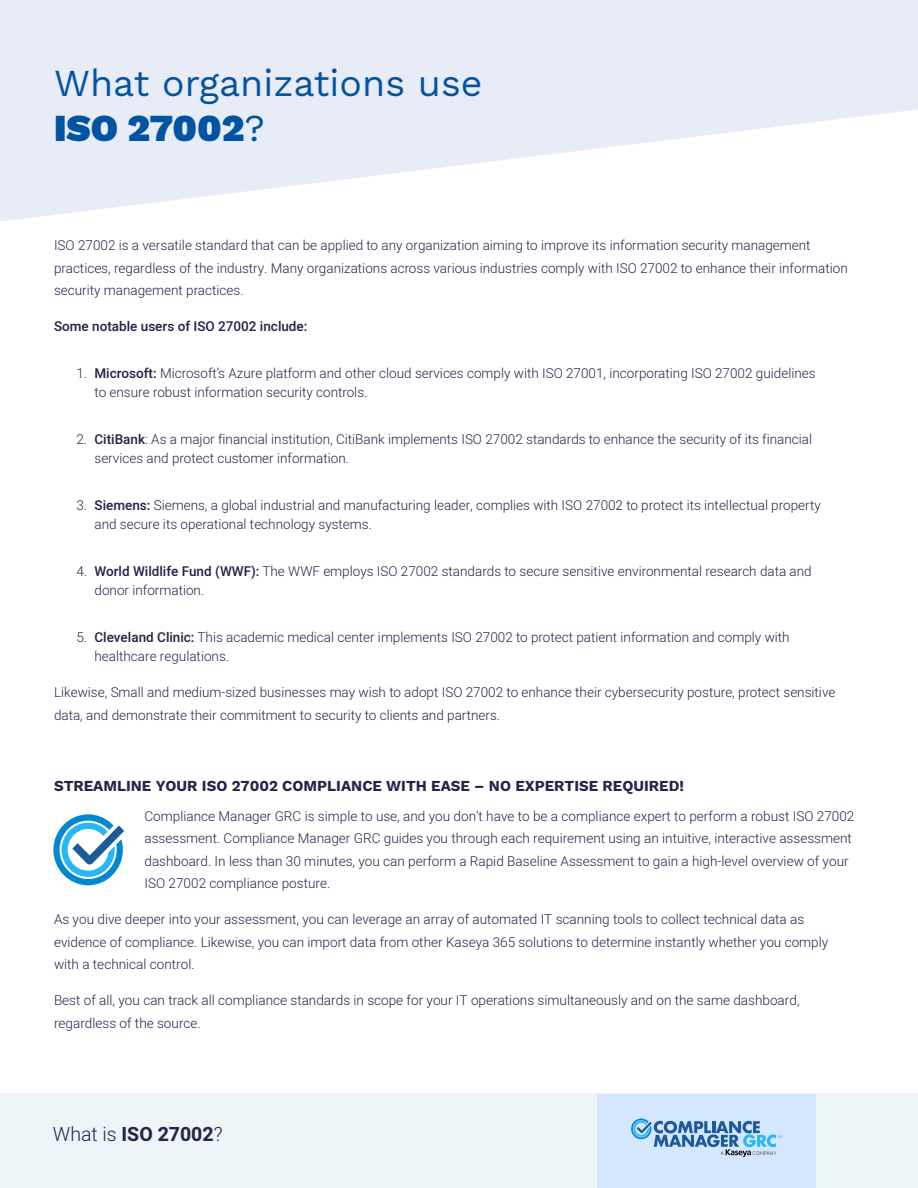
<style>
.page{position:relative;width:918px;height:1188px;background:#fff}
.page>*{position:absolute;margin:0;border:0;box-sizing:border-box;transform-origin:0 0}
.t1{font:37.5px/45px "Work Sans";color:#0253a2}
.t2{font:700 19.5px "Heebo";color:#28234a}
.t3{font:700 15px "Work Sans";color:#28234a}
.t4{font:300 13.5px/22.5px "Heebo";color:#28234a}
.t5{font:500 13.5px "Heebo";color:#28234a}
.s1{font-weight:900}
.s2{font-weight:500}
.s3{font-weight:300}
</style>
<div class="page">
<svg style="left:0;top:0;width:918px;height:221px;fill:#e8ecf6"></svg>
<div style="left:0;top:1093px;width:918px;height:95px;background:#edf5f8"></div>
<div style="left:597px;top:1094px;width:219px;height:94px;background:#d5e6ff"></div>
<svg style="left:631px;top:1118px;width:151px;height:39px"></svg>
<svg style="left:53px;top:814px;width:71px;height:71px"></svg>
<h1 class="t1" style="left:54px;top:60px;width:430px">What organizations use<br><span class="s1">ISO 27002</span>?</h1>
<p class="t4" style="left:54px;top:234px;width:795px">ISO 27002 is a versatile standard that can be applied to any organization aiming to improve its information security management practices, regardless of the industry. Many organizations across various industries comply with ISO 27002 to enhance their information security management practices.</p>
<p class="t5" style="left:54px;top:317px;width:255px">Some notable users of ISO 27002 include:</p>
<p class="t4" style="left:94px;top:363px;width:723px;line-height:19.5px;text-indent:-18px">1. <span class="s2">Microsoft:</span> Microsoft’s Azure platform and other cloud services comply with ISO 27001, incorporating ISO 27002 guidelines to ensure robust information security controls.</p>
<p class="t4" style="left:94px;top:429px;width:719px;line-height:19.5px;text-indent:-18px">2. <span class="s2">CitiBank</span>: As a major financial institution, CitiBank implements ISO 27002 standards to enhance the security of its financial services and protect customer information.</p>
<p class="t4" style="left:94px;top:495px;width:728px;line-height:19.5px;text-indent:-18px">3. <span class="s2">Siemens:</span> Siemens, a global industrial and manufacturing leader, complies with ISO 27002 to protect its intellectual property and secure its operational technology systems.</p>
<p class="t4" style="left:95px;top:561px;width:719px;line-height:19.5px;text-indent:-18px">4. <span class="s2">World Wildlife Fund (WWF):</span> The WWF employs ISO 27002 standards to secure sensitive environmental research data and donor information.</p>
<p class="t4" style="left:94px;top:627px;width:697px;line-height:19.5px;text-indent:-18px">5. <span class="s2">Cleveland Clinic:</span> This academic medical center implements ISO 27002 to protect patient information and comply with healthcare regulations.</p>
<p class="t4" style="left:54px;top:681px;width:783px">Likewise, Small and medium-sized businesses may wish to adopt ISO 27002 to enhance their cybersecurity posture, protect sensitive data, and demonstrate their commitment to security to clients and partners.</p>
<p class="t3" style="left:54px;top:775px;width:632px">STREAMLINE YOUR ISO 27002 COMPLIANCE WITH EASE – NO EXPERTISE REQUIRED!</p>
<p class="t4" style="left:144px;top:804px;width:712px">Compliance Manager GRC is simple to use, and you don’t have to be a compliance expert to perform a robust ISO 27002 assessment. Compliance Manager GRC guides you through each requirement using an intuitive, interactive assessment dashboard. In less than 30 minutes, you can perform a Rapid Baseline Assessment to gain a high-level overview of your ISO 27002 compliance posture.</p>
<p class="t4" style="left:54px;top:908px;width:776px">As you dive deeper into your assessment, you can leverage an array of automated IT scanning tools to collect technical data as evidence of compliance. Likewise, you can import data from other Kaseya 365 solutions to determine instantly whether you comply with a technical control.</p>
<p class="t4" style="left:54px;top:989px;width:747px">Best of all, you can track all compliance standards in scope for your IT operations simultaneously and on the same dashboard, regardless of the source.</p>
<h2 class="t2" style="left:53px;top:1121px;width:171px"><span class="s3">What is</span> ISO 27002<span class="s3">?</span></h2>
</div>
